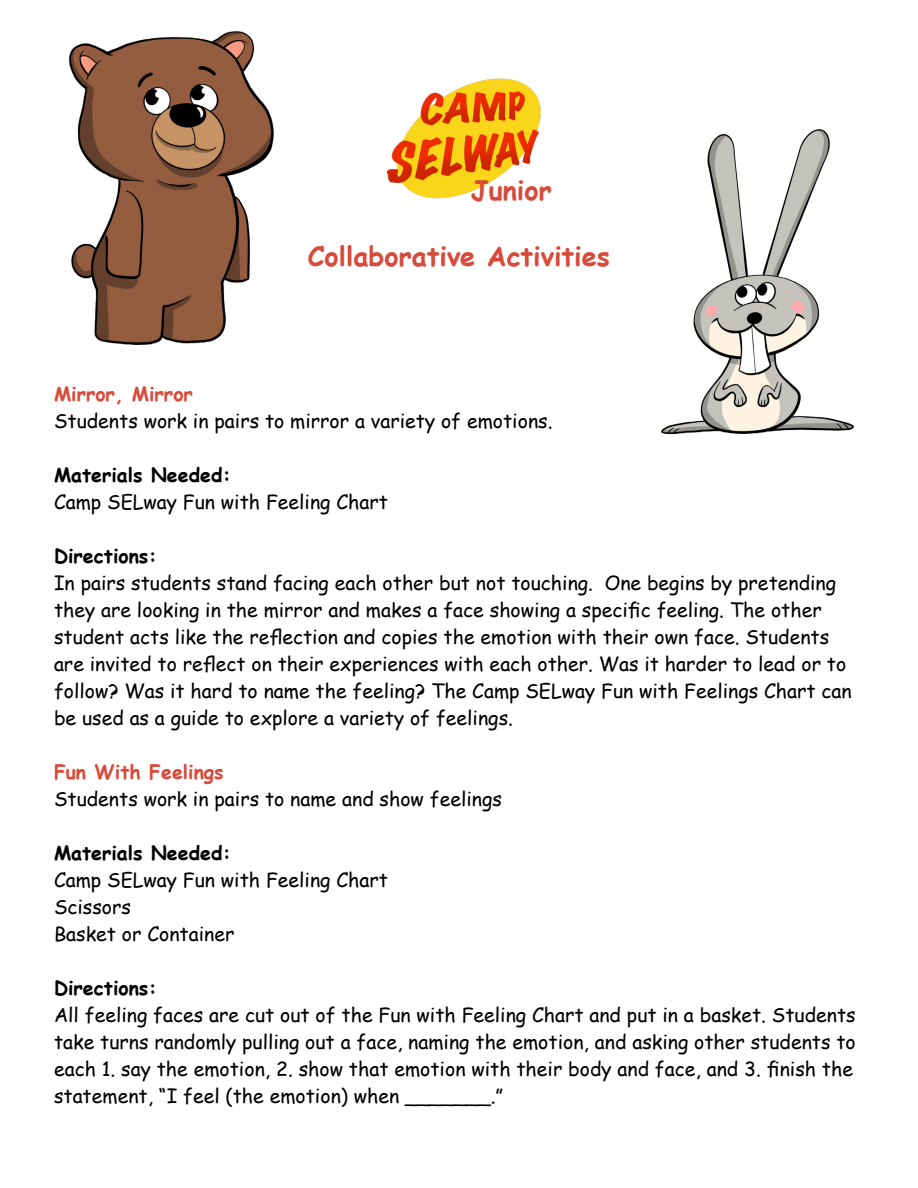
<style>
.page{position:relative;width:918px;height:1188px;background:#fff}
.page>*{position:absolute;margin:0;border:0;box-sizing:border-box;transform-origin:0 0}
.t1{font:700 27px "Comic Sans MS";color:#d74b3b}
.t2{font:19.5px/27px "Comic Sans MS";color:#000}
.t3{font:700 19.5px "Comic Sans MS";color:#000}
.t4{font:700 19.5px "Comic Sans MS";color:#d74b3b}
</style>
<div class="page">
<img style="left:69px;top:31px;width:204px;height:314px">
<img style="left:662px;top:130px;width:191px;height:304px">
<img style="left:386px;top:78px;width:155px;height:121px">
<p class="t1" style="left:471px;top:170px;width:82px">Junior</p>
<p class="t1" style="left:308px;top:236px;width:304px">Collaborative Activities</p>
<p class="t4" style="left:54px;top:380px;width:140px">Mirror, Mirror</p>
<p class="t2" style="left:54px;top:407px;width:500px">Students work in pairs to mirror a variety of emotions.</p>
<p class="t3" style="left:54px;top:461px;width:179px">Materials Needed:</p>
<p class="t2" style="left:54px;top:488px;width:335px">Camp SELway Fun with Feeling Chart</p>
<p class="t3" style="left:54px;top:542px;width:104px">Directions:</p>
<p class="t2" style="left:54px;top:569px;width:799px">In pairs students stand facing each other but not touching. One begins by pretending they are looking in the mirror and makes a face showing a specific feeling. The other student acts like the reflection and copies the emotion with their own face. Students are invited to reflect on their experiences with each other. Was it harder to lead or to follow? Was it hard to name the feeling? The Camp SELway Fun with Feelings Chart can be used as a guide to explore a variety of feelings.</p>
<p class="t4" style="left:54px;top:758px;width:171px">Fun With Feelings</p>
<p class="t2" style="left:54px;top:785px;width:449px">Students work in pairs to name and show feelings</p>
<p class="t3" style="left:54px;top:839px;width:179px">Materials Needed:</p>
<p class="t2" style="left:54px;top:866px;width:335px">Camp SELway Fun with Feeling Chart</p>
<p class="t2" style="left:54px;top:893px;width:79px">Scissors</p>
<p class="t2" style="left:54px;top:920px;width:182px">Basket or Container</p>
<p class="t3" style="left:54px;top:974px;width:104px">Directions:</p>
<p class="t2" style="left:54px;top:1001px;width:803px">All feeling faces are cut out of the Fun with Feeling Chart and put in a basket. Students take turns randomly pulling out a face, naming the emotion, and asking other students to each 1. say the emotion, 2. show that emotion with their body and face, and 3. finish the statement, “I feel (the emotion) when _______.”</p>
</div>
